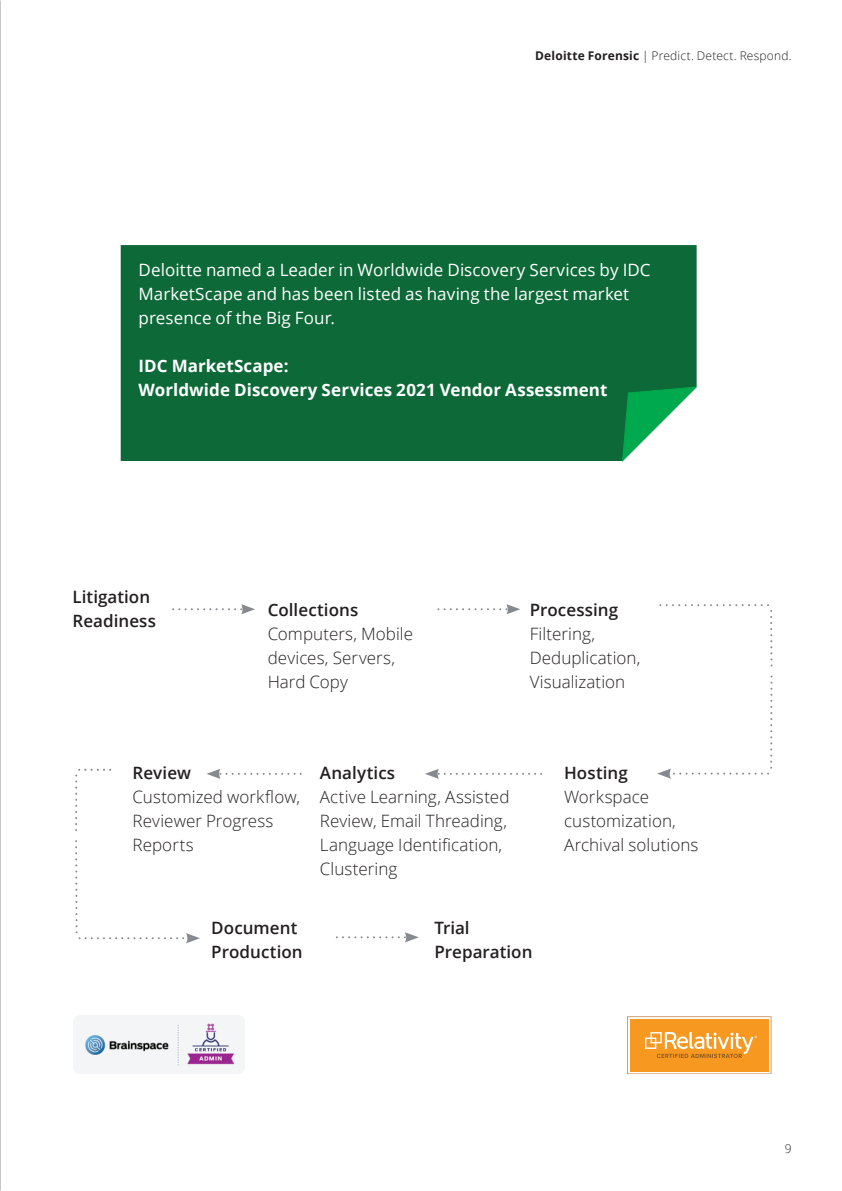
<style>
.page{position:relative;width:842px;height:1191px;background:#fff}
.page>*{position:absolute;margin:0;border:0;box-sizing:border-box;transform-origin:0 0}
.t1{font:300 17px/24px "Open Sans";letter-spacing:.005em;color:#231f20}
.t2{font:17px/24px "Open Sans";letter-spacing:.005em;color:#fff}
.t3{font:600 17px/24px "Open Sans";color:#231f20}
.t4{font:700 17px/24px "Open Sans";letter-spacing:.005em;color:#fff}
.t5{font:300 12px "Open Sans";letter-spacing:.02em;color:#231f20}
.s1{font-weight:700}
</style>
<div class="page">
<img style="left:74px;top:1015px;width:171px;height:58px">
<svg style="left:172px;top:604px;width:83px;height:10px"></svg>
<svg style="left:437px;top:604px;width:83px;height:10px"></svg>
<svg style="left:336px;top:932px;width:83px;height:10px"></svg>
<svg style="left:425px;top:769px;width:117px;height:10px"></svg>
<svg style="left:206px;top:769px;width:96px;height:10px"></svg>
<svg style="left:657px;top:604px;width:116px;height:174px"></svg>
<svg style="left:75px;top:768px;width:125px;height:175px"></svg>
<svg style="left:627px;top:1016px;width:144px;height:58px;background:#f4a748"></svg>
<div style="left:121px;top:245px;width:576px;height:216px;background:#0d6a38"></div>
<svg style="left:622px;top:386px;width:75px;height:76px"></svg>
<p class="t5" style="left:535px;top:47px;width:258px"><span class="s1">Deloitte Forensic</span> | Predict. Detect. Respond.</p>
<p class="t2" style="left:139px;top:257px;width:514px">Deloitte named a Leader in Worldwide Discovery Services by IDC<br>MarketScape and has been listed as having the largest market presence of the Big Four.</p>
<p class="t4" style="left:139px;top:353px;width:470px">IDC MarketScape:<br>Worldwide Discovery Services 2021 Vendor Assessment</p>
<p class="t3" style="left:73px;top:584px;width:85px">Litigation<br>Readiness</p>
<p class="t3" style="left:268px;top:597px;width:92px">Collections</p>
<p class="t1" style="left:268px;top:621px;width:147px">Computers, Mobile devices, Servers,<br>Hard Copy</p>
<p class="t3" style="left:530px;top:597px;width:90px">Processing</p>
<p class="t1" style="left:530px;top:621px;width:112px">Filtering,<br>Deduplication,<br>Visualization</p>
<p class="t3" style="left:133px;top:760px;width:60px">Review</p>
<p class="t1" style="left:133px;top:784px;width:169px">Customized workflow,<br>Reviewer Progress<br>Reports</p>
<p class="t3" style="left:320px;top:760px;width:77px">Analytics</p>
<p class="t1" style="left:320px;top:784px;width:191px">Active Learning, Assisted<br>Review, Email Threading,<br>Language Identification,<br>Clustering</p>
<p class="t3" style="left:564px;top:760px;width:65px">Hosting</p>
<p class="t1" style="left:564px;top:784px;width:136px">Workspace customization,<br>Archival solutions</p>
<p class="t3" style="left:211px;top:915px;width:93px">Document<br>Production</p>
<p class="t3" style="left:434px;top:915px;width:100px">Trial<br>Preparation</p>
<p class="t5" style="left:785px;top:1140px;width:8px">9</p>
</div>
